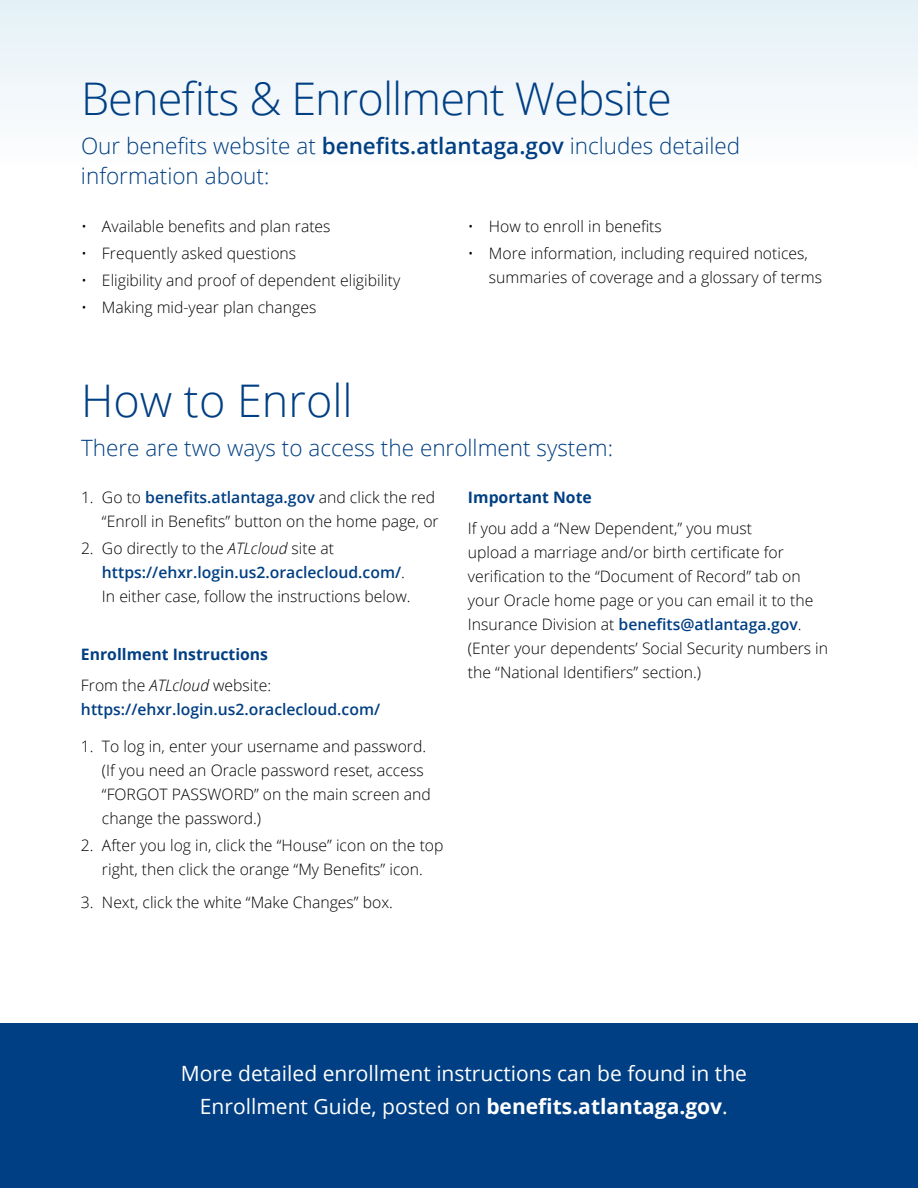
<style>
.page{position:relative;width:918px;height:1188px;background:#fff}
.page>*{position:absolute;margin:0;border:0;box-sizing:border-box;transform-origin:0 0}
.t1{font:300 45px "Open Sans";letter-spacing:-.02em;color:#003f83}
.t2{font:300 45px "Open Sans";color:#003f83}
.t3{font:300 22.5px/30px "Open Sans";color:#003f83}
.t4{font:21px/33px "Open Sans";color:#fff;text-align:center}
.t5{font:300 15.75px/24px "Open Sans";color:#000}
.t6{font:700 15.75px/30.5px "Open Sans";color:#003f83}
.t7{font:600 15.75px "Open Sans";color:#003f83}
.s1{font-weight:600}
.s2{font-weight:600;color:#003f83}
.s3{font-style:italic}
.s4{font-weight:300;color:#000}
.s5{font-weight:300;font-style:italic;color:#000}
.s6{font-weight:700}
</style>
<div class="page">
<div style="left:0;top:0;width:918px;height:168px;background:linear-gradient(to right,#f1f7fa,#f1f7fa)"></div>
<div style="left:0;top:1024px;width:918px;height:164px;background:#003f83"></div>
<h1 class="t1" style="left:81px;top:68px;width:592px">Benefits &amp; Enrollment Website</h1>
<h2 class="t3" style="left:81px;top:131px;width:661px">Our benefits website at <span class="s1">benefits.atlantaga.gov</span> includes detailed information about:</h2>
<p class="t5" style="left:81px;top:214px;width:251px">• Available benefits and plan rates</p>
<p class="t5" style="left:81px;top:241px;width:217px">• Frequently asked questions</p>
<p class="t5" style="left:81px;top:268px;width:321px">• Eligibility and proof of dependent eligibility</p>
<p class="t5" style="left:81px;top:295px;width:237px">• Making mid-year plan changes</p>
<p class="t5" style="left:468px;top:214px;width:195px">• How to enroll in benefits</p>
<p class="t5" style="left:489px;top:241px;width:335px;text-indent:-21px">• More information, including required notices, summaries of coverage and a glossary of terms</p>
<h1 class="t2" style="left:81px;top:370px;width:273px">How to Enroll</h1>
<h2 class="t3" style="left:81px;top:432px;width:534px">There are two ways to access the enrollment system:</h2>
<p class="t5" style="left:81px;top:485px;width:359px;text-align:right">1. Go to <span class="s2">benefits.atlantaga.gov</span> and click the red “Enroll in Benefits” button on the home page, or</p>
<p class="t5" style="left:102px;top:536px;width:310px;text-indent:-21px">2. Go directly to the <span class="s3">ATLcloud</span> site at <span class="s2">https://ehxr.login.us2.oraclecloud.com/</span>.<br>In either case, follow the instructions below.</p>
<p class="t6" style="left:468px;top:482px;width:125px">Important Note</p>
<p class="t5" style="left:468px;top:516px;width:362px">If you add a “New Dependent,” you must<br>upload a marriage and/or birth certificate for verification to the “Document of Record” tab on your Oracle home page or you can email it to the Insurance Division at <span class="s2">benefits@atlantaga.gov</span>. (Enter your dependents’ Social Security numbers in the “National Identifiers” section.)</p>
<p class="t6" style="left:81px;top:639px;width:192px">Enrollment Instructions<br><span class="s4">From the</span> <span class="s5">ATLcloud</span> <span class="s4">website:</span></p>
<p class="t7" style="left:81px;top:698px;width:301px">https://ehxr.login.us2.oraclecloud.com/</p>
<p class="t5" style="left:102px;top:734px;width:330px;text-indent:-21px">1. To log in, enter your username and password. (If you need an Oracle password reset, access “FORGOT PASSWORD” on the main screen and change the password.)</p>
<p class="t5" style="left:81px;top:833px;width:364px;text-align:center">2. After you log in, click the “House” icon on the top right, then click the orange “My Benefits” icon.</p>
<p class="t5" style="left:81px;top:890px;width:313px">3. Next, click the white “Make Changes” box.</p>
<h3 class="t4" style="left:181px;top:1056px;width:568px">More detailed enrollment instructions can be found in the<br>Enrollment Guide, posted on <span class="s6">benefits.atlantaga.gov</span>.</h3>
</div>
